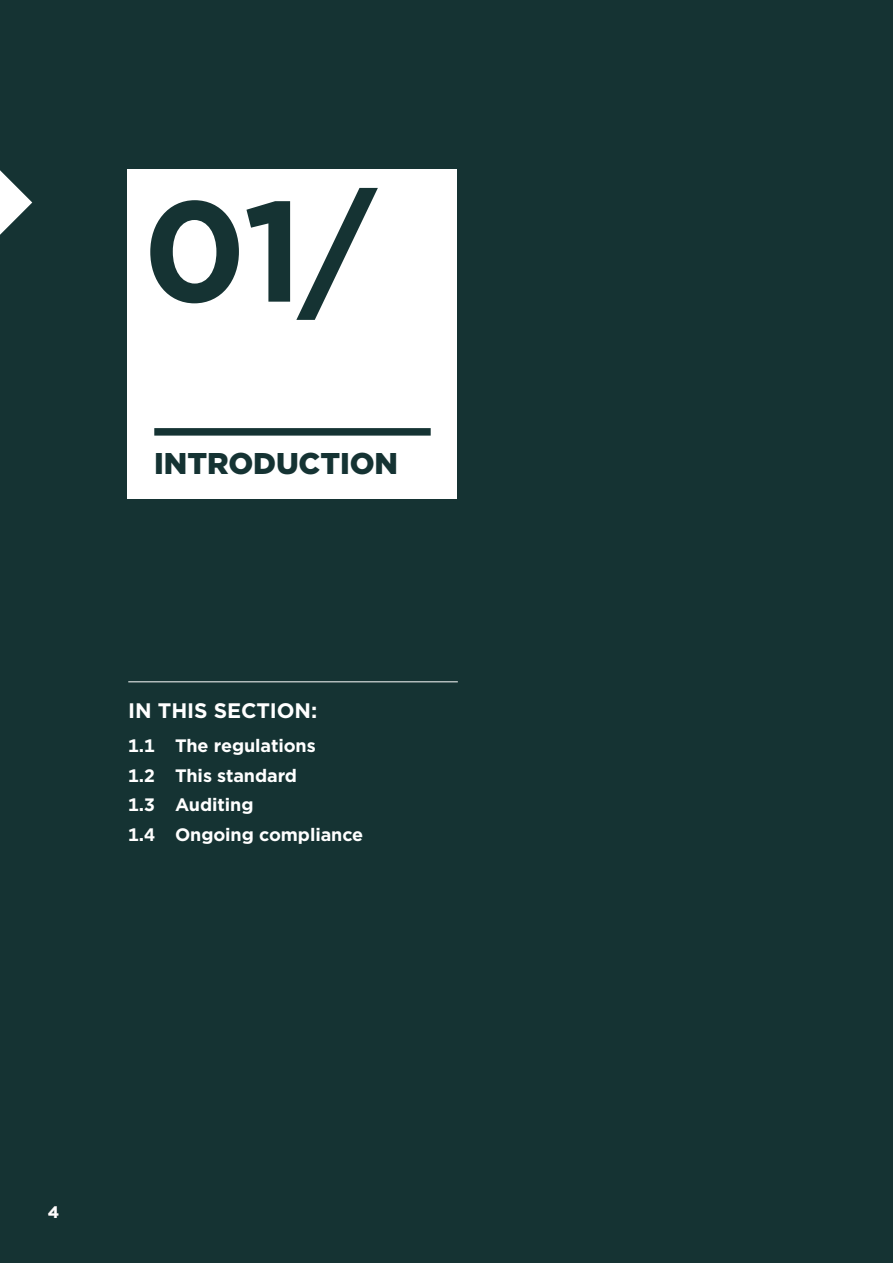
<style>
.page{position:relative;width:893px;height:1263px;background:#153333}
.page>*{position:absolute;margin:0;border:0;box-sizing:border-box;transform-origin:0 0}
.t1{font:700 142.5px "Gotham";color:#153333}
.t2{font:900 30px "Gotham";letter-spacing:-.005em;color:#153333}
.in_this_section_-_le{font:700 21px "Gotham";letter-spacing:-.005em;color:#fff}
.in_this_section_-_bo{font:700 18px "Gotham";letter-spacing:-.005em;color:#fff}
.t3{font:700 16.5px "Gotham";color:#fff}
</style>
<div class="page">
<svg style="left:0;top:170px;width:32px;height:65px"></svg>
<div style="left:128px;top:169px;width:329px;height:330px;background:#fff"></div>
<div style="left:154px;top:428px;width:277px;height:8px;background:#153333"></div>
<hr style="left:128px;top:681px;width:330px;height:1px;background:#fff">
<h1 class="t1" style="left:143px;top:157px;width:235px">01/</h1>
<h2 class="t2" style="left:154px;top:443px;width:245px">INTRODUCTION</h2>
<p class="in_this_section_-_le" style="left:128px;top:697px;width:191px">IN THIS SECTION:</p>
<p class="in_this_section_-_bo" style="left:128px;top:734px;width:189px">1.1 The regulations</p>
<p class="in_this_section_-_bo" style="left:128px;top:763px;width:170px">1.2 This standard</p>
<p class="in_this_section_-_bo" style="left:128px;top:793px;width:127px">1.3 Auditing</p>
<p class="in_this_section_-_bo" style="left:128px;top:822px;width:237px">1.4 Ongoing compliance</p>
<p class="t3" style="left:48px;top:1201px;width:13px">4</p>
</div>
